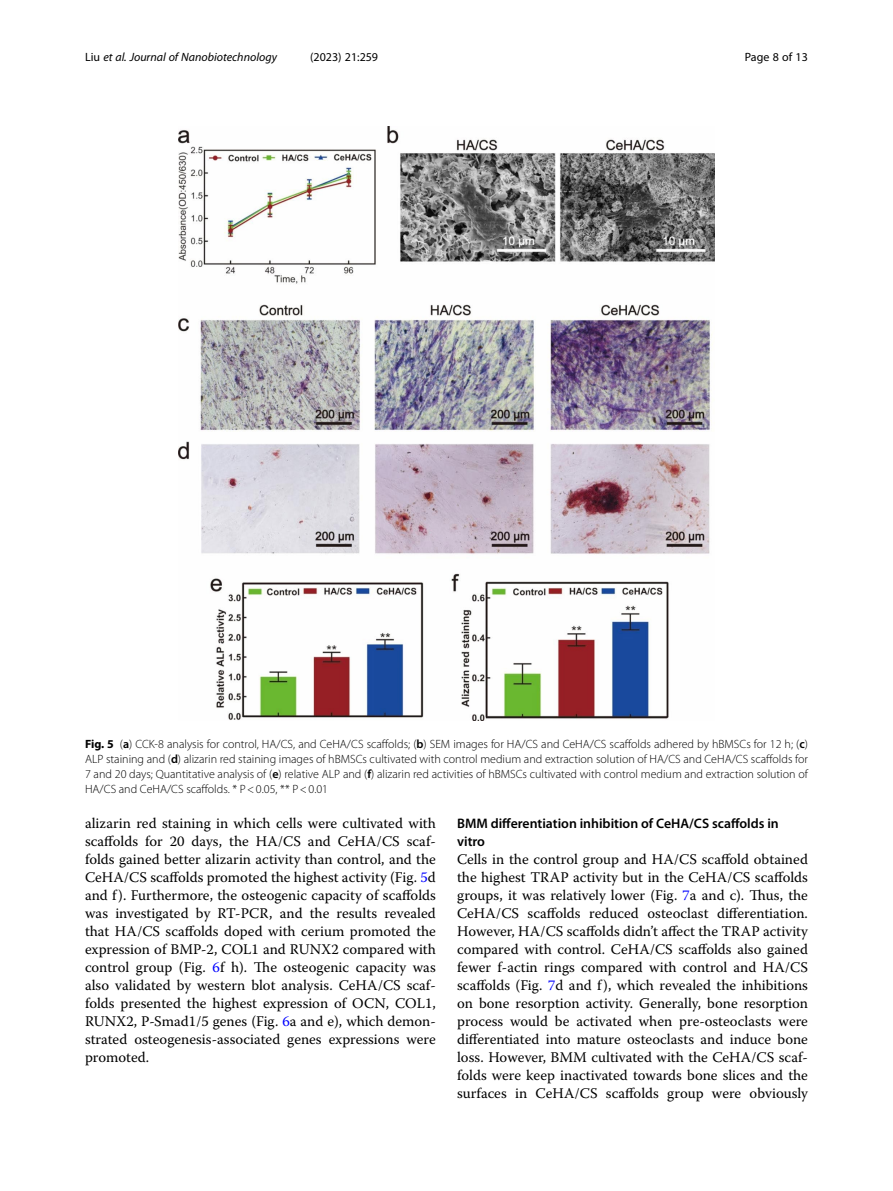
<style>
.page{position:relative;width:893px;height:1191px;background:#fff}
.page>*{position:absolute;margin:0;border:0;box-sizing:border-box;transform-origin:0 0}
.Body_Text{font:14.7px/18px "Warnock Pro";color:#000;text-align:justify}
.Head_2{font:600 13.8px/18px "Myriad Pro";color:#000}
.Figure_Caption{font:300 12px/15px "Myriad Pro";color:#000;text-align:justify}
.t1{font:italic 12px "Myriad Pro";color:#000}
.t2{font:12px "Myriad Pro";color:#000}
.s1{font-style:normal}
.s2{font-weight:700}
.s3{font-weight:600}
.s4{color:#00f}
</style>
<div class="page">
<img style="left:178px;top:126px;width:536px;height:594px">
<p class="t1" style="left:85px;top:50px;width:193px"><span class="s1">Liu</span> et al. Journal of Nanobiotechnology</p>
<p class="t2" style="left:310px;top:50px;width:70px">(2023) 21:259</p>
<p class="t2" style="left:745px;top:50px;width:65px">Page 8 of 13</p>
<p class="Figure_Caption" style="left:85px;top:736px;width:724px"><span class="s2">Fig. 5</span> (<span class="s3">a</span>) CCK-8 analysis for control, HA/CS, and CeHA/CS scaffolds; (<span class="s3">b</span>) SEM images for HA/CS and CeHA/CS scaffolds adhered by hBMSCs for 12 h; (<span class="s3">c</span>)<br>ALP staining and (<span class="s3">d</span>) alizarin red staining images of hBMSCs cultivated with control medium and extraction solution of HA/CS and CeHA/CS scaffolds for 7 and 20 days; Quantitative analysis of (<span class="s3">e</span>) relative ALP and (<span class="s3">f</span>) alizarin red activities of hBMSCs cultivated with control medium and extraction solution of HA/CS and CeHA/CS scaffolds. * P&lt;0.05, ** P&lt;0.01</p>
<p class="Body_Text" style="left:85px;top:814px;width:352px">alizarin red staining in which cells were cultivated with scaffolds for 20 days, the HA/CS and CeHA/CS scaf&shy;folds gained better alizarin activity than control, and the CeHA/CS scaffolds promoted the highest activity (Fig. <span class="s4">5</span>d and f). Furthermore, the osteogenic capacity of scaffolds was investigated by RT-PCR, and the results revealed that HA/CS scaffolds doped with cerium promoted the expression of BMP-2, COL1 and RUNX2 compared with control group (Fig. <span class="s4">6</span>f h). The osteogenic capacity was also validated by western blot analysis. CeHA/CS scaf&shy;folds presented the highest expression of OCN, COL1, RUNX2, P-Smad1/5 genes (Fig. <span class="s4">6</span>a and e), which demon&shy;strated osteogenesis-associated genes expressions were promoted.</p>
<p class="Head_2" style="left:457px;top:814px;width:323px">BMM differentiation inhibition of CeHA/CS scaffolds in vitro</p>
<p class="Body_Text" style="left:457px;top:850px;width:352px">Cells in the control group and HA/CS scaffold obtained the highest TRAP activity but in the CeHA/CS scaffolds groups, it was relatively lower (Fig. <span class="s4">7</span>a and c). Thus, the CeHA/CS scaffolds reduced osteoclast differentiation.<br>However, HA/CS scaffolds didn’t affect the TRAP activity compared with control. CeHA/CS scaffolds also gained fewer f-actin rings compared with control and HA/CS scaffolds (Fig. <span class="s4">7</span>d and f), which revealed the inhibitions on bone resorption activity. Generally, bone resorption process would be activated when pre-osteoclasts were differentiated into mature osteoclasts and induce bone loss. However, BMM cultivated with the CeHA/CS scaf&shy;folds were keep inactivated towards bone slices and the surfaces in CeHA/CS scaffolds group were obviously</p>
</div>
